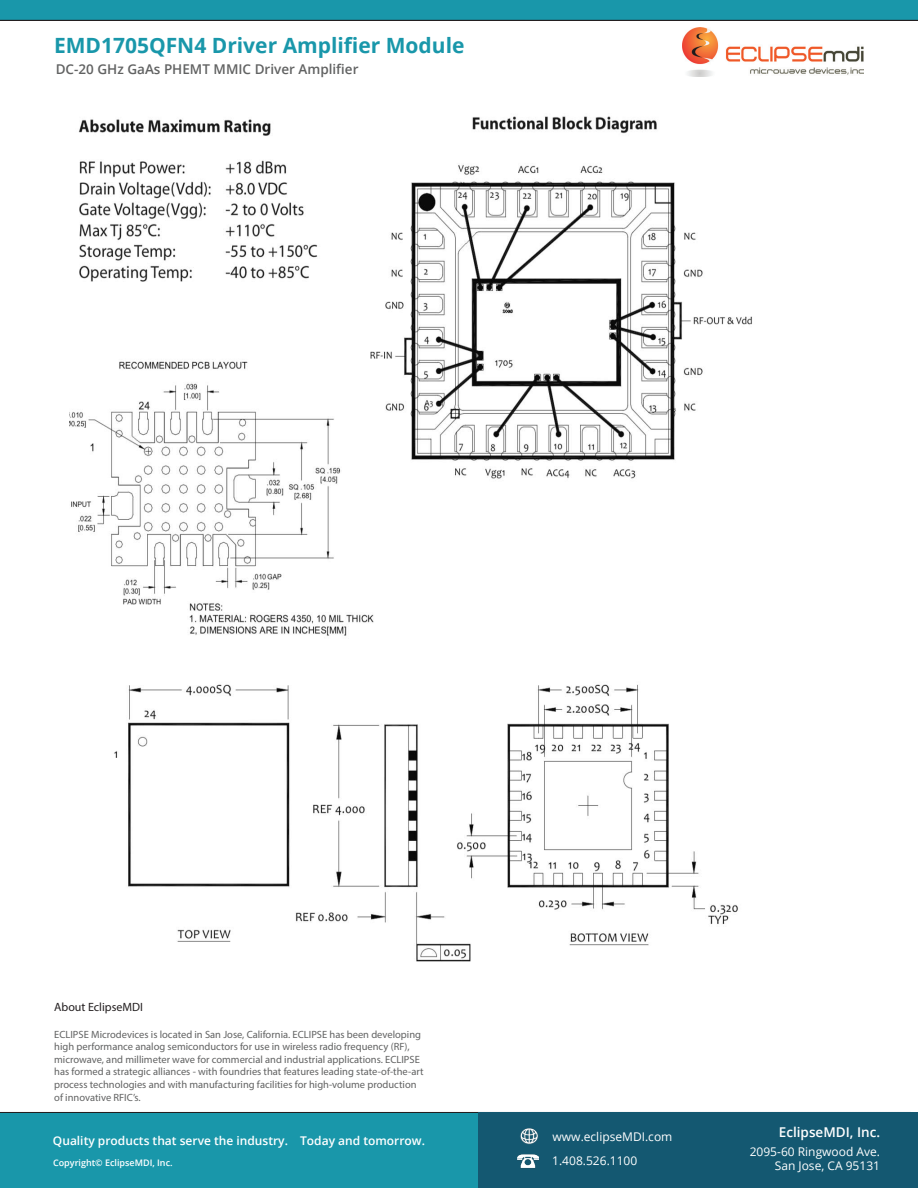
<style>
.page{position:relative;width:918px;height:1188px;background:#fff}
.page>*{position:absolute;margin:0;border:0;box-sizing:border-box;transform-origin:0 0}
.t1{font:700 21px "Open Sans";color:#1997aa}
.t2{font:600 13.5px "Open Sans";color:#616262}
.t3{font:600 13.5px "Open Sans";color:#fff}
.t4{font:12px "Open Sans";color:#fff}
.t5{font:600 12px "Open Sans";color:#fff}
.t6{font:12px "Myriad Pro";color:#231f20}
.t7{font:10.5px/12.6px "Myriad Pro";color:#616262}
.t8{font:600 9px "Open Sans";color:#fff}
</style>
<div class="page">
<div style="left:0;top:1112px;width:911px;height:76px;background:#1997aa"></div>
<div style="left:478px;top:1113px;width:440px;height:75px;background:#145871"></div>
<img style="left:518px;top:1154px;width:21px;height:14px">
<img style="left:520px;top:1128px;width:18px;height:16px">
<img style="left:682px;top:27px;width:182px;height:50px">
<img style="left:69px;top:116px;width:683px;height:846px">
<svg style="left:0;top:0;width:918px;height:21px;background:#1990a2"></svg>
<p class="t1" style="left:54px;top:31px;width:412px">EMD1705QFN4 Driver Amplifier Module</p>
<p class="t2" style="left:56px;top:59px;width:304px">DC-20 GHz GaAs PHEMT MMIC Driver Amplifier</p>
<p class="t6" style="left:54px;top:999px;width:90px">About EclipseMDI</p>
<p class="t7" style="left:54px;top:1028px;width:371px">ECLIPSE Microdevices is located in San Jose, California. ECLIPSE has been developing high performance analog semiconductors for use in wireless radio frequency (RF), microwave, and millimeter wave for commercial and industrial applications. ECLIPSE has formed a strategic alliances - with foundries that features leading state-of-the-art process technologies and with manufacturing facilities for high-volume production of innovative RFIC’s.</p>
<p class="t5" style="left:53px;top:1132px;width:237px">Quality products that serve the industry.</p>
<p class="t5" style="left:300px;top:1133px;width:126px">Today and tomorrow.</p>
<p class="t8" style="left:53px;top:1156px;width:121px">Copyright© EclipseMDI, Inc.</p>
<p class="t4" style="left:553px;top:1128px;width:121px">www.eclipseMDI.com</p>
<p class="t3" style="left:779px;top:1123px;width:103px">EclipseMDI, Inc.</p>
<p class="t4" style="left:750px;top:1143px;width:132px">2095-60 Ringwood Ave.</p>
<p class="t4" style="left:775px;top:1158px;width:107px">San Jose, CA 95131</p>
<p class="t4" style="left:552px;top:1153px;width:87px">1.408.526.1100</p>
</div>
